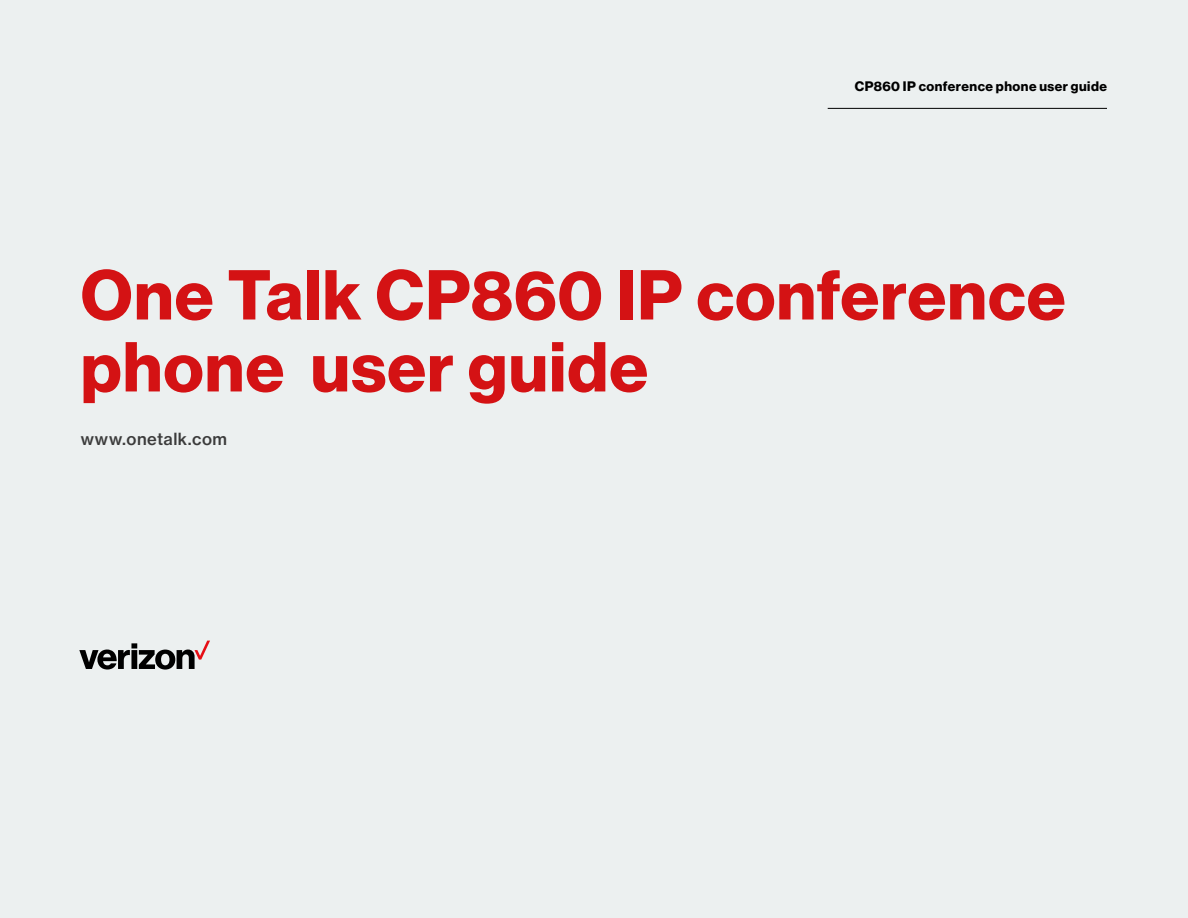
<style>
.page{position:relative;width:1188px;height:918px;background:#ecf0f0}
.page>*{position:absolute;margin:0;border:0;box-sizing:border-box;transform-origin:0 0}
.t1{font:69px/72px "N Haas Grotesk DS Std 75 Bd";letter-spacing:.02em;color:#d41214}
.t2{font:16.5px "N Haas Grotesk TX Std 65 Md";letter-spacing:.03em;color:#3b3b3b}
.t3{font:13.5px "N Haas Grotesk DS Std 75 Bd";letter-spacing:.035em;color:#000}
</style>
<div class="page">
<hr style="left:828px;top:108px;width:279px;height:1px;background:#000">
<svg style="left:79px;top:641px;width:131px;height:29px"></svg>
<p class="t3" style="left:855px;top:79px;width:254px">CP860 IP conference phone user guide</p>
<p class="t1" style="left:81px;top:260px;width:986px">One Talk CP860 IP conference phone user guide</p>
<p class="t2" style="left:81px;top:429px;width:148px">www.onetalk.com</p>
</div>
